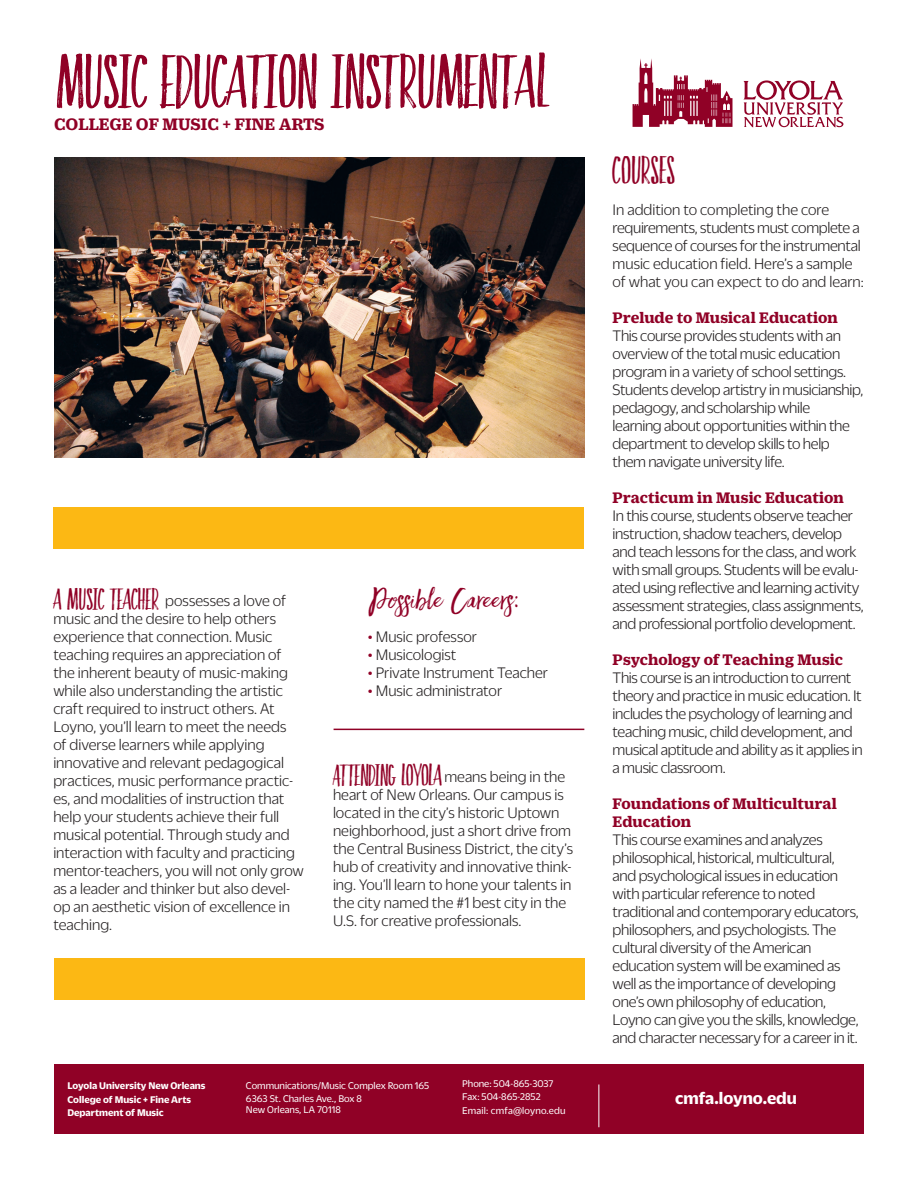
<style>
.page{position:relative;width:918px;height:1188px;background:#fff}
.page>*{position:absolute;margin:0;border:0;box-sizing:border-box;transform-origin:0 0}
.t1{font:52.5px "Faith And Glory Two";letter-spacing:-.01em;color:#900126}
.t2{font:27px "Faith And Glory Two";letter-spacing:-.005em;color:#900126}
.t3{font:24px "Faith And Glory One";letter-spacing:.015em;color:#900126}
.t4{font:21px "Faith And Glory Two";letter-spacing:-.02em;color:#900126}
.t5{font:700 18px "Duplicate Ionic";color:#900126}
.t6{font:700 18px "Duplicate Sans";color:#fff}
.t7{font:300 16.5px/18px "Duplicate Sans";letter-spacing:-.015em;color:#231f20}
.t8{font:700 16.5px/18px "Duplicate Ionic";color:#900126}
.t9{font:10.5px "Duplicate Sans";color:#fff}
.t10{font:700 10.5px "Duplicate Sans";color:#fff}
.t11{font:10.5px "Duplicate Sans";letter-spacing:.02em;color:#fff}
.s1{font-family:"Faith And Glory Two";font-weight:400;font-size:21px;color:#900126}
.s2{color:#900126}
.s3{font-family:"Duplicate Sans";font-weight:300;font-size:16.5px;color:#231f20}
.s4{font-family:"Duplicate Ionic";font-weight:700;color:#900126}
</style>
<div class="page">
<div style="left:53px;top:508px;width:531px;height:41px;background:#fcb814"></div>
<img style="left:54px;top:158px;width:531px;height:300px">
<div style="left:54px;top:1065px;width:810px;height:69px;background:#900126"></div>
<hr style="left:598px;top:1084px;width:1px;height:43px;background:#fff">
<svg style="left:633px;top:58px;width:100px;height:69px"></svg>
<svg style="left:743px;top:80px;width:100px;height:47px"></svg>
<hr style="left:334px;top:729px;width:250px;height:1px;background:#900126">
<div style="left:54px;top:959px;width:531px;height:41px;background:#fcb814"></div>
<p class="t1" style="left:56px;top:43px;width:494px">MUSIC EDUCATION INSTRUMENTAL</p>
<p class="t5" style="left:54px;top:111px;width:272px">COLLEGE OF MUSIC + FINE ARTS</p>
<p class="t7" style="left:53px;top:591px;width:252px"><span class="s1">A MUSIC TEACHER</span> possesses a love of music and the desire to help others experience that connection. Music teaching requires an appreciation of the inherent beauty of music-making while also understanding the artistic craft required to instruct others. At Loyno, you’ll learn to meet the needs<br>of diverse learners while applying innovative and relevant pedagogical practices, music performance practic&shy;es, and modalities of instruction that help your students achieve their full musical potential. Through study and interaction with faculty and practicing mentor-teachers, you will not only grow as a leader and thinker but also devel&shy;op an aesthetic vision of excellence in teaching.</p>
<p class="t3" style="left:368px;top:583px;width:152px">Possible Careers:</p>
<p class="t7" style="left:368px;top:626px;width:111px"><span class="s2">•</span> Music professor</p>
<p class="t7" style="left:368px;top:644px;width:90px"><span class="s2">•</span> Musicologist</p>
<p class="t7" style="left:368px;top:662px;width:182px"><span class="s2">•</span> Private Instrument Teacher</p>
<p class="t7" style="left:368px;top:680px;width:136px"><span class="s2">•</span> Music administrator</p>
<p class="t4" style="left:333px;top:759px;width:234px">ATTENDING LOYOLA <span class="s3">means being in the</span></p>
<p class="t7" style="left:333px;top:784px;width:242px">heart of New Orleans. Our campus is located in the city’s historic Uptown neighborhood, just a short drive from the Central Business District, the city’s hub of creativity and innovative think&shy;ing. You’ll learn to hone your talents in the city named the #1 best city in the U.S. for creative professionals.</p>
<p class="t10" style="left:68px;top:1079px;width:139px">Loyola University New Orleans</p>
<p class="t10" style="left:68px;top:1092px;width:125px">College of Music + Fine Arts</p>
<p class="t10" style="left:68px;top:1106px;width:98px">Department of Music</p>
<p class="t9" style="left:246px;top:1078px;width:185px">Communications/Music Complex Room 165</p>
<p class="t9" style="left:246px;top:1092px;width:117px">6363 St. Charles Ave., Box 8</p>
<p class="t9" style="left:246px;top:1102px;width:97px">New Orleans, LA 70118</p>
<p class="t9" style="left:462px;top:1077px;width:93px">Phone: 504-865-3037</p>
<p class="t9" style="left:462px;top:1090px;width:80px">Fax: 504-865-2852</p>
<p class="t11" style="left:462px;top:1104px;width:105px">Email: cmfa@loyno.edu</p>
<p class="t2" style="left:613px;top:150px;width:64px">COURSES</p>
<p class="t7" style="left:613px;top:200px;width:253px">In addition to completing the core requirements, students must complete a sequence of courses for the instrumental music education field. Here’s a sample of what you can expect to do and learn:</p>
<p class="t7" style="left:613px;top:308px;width:252px"><span class="s4">Prelude to Musical Education </span>This course provides students with an overview of the total music education program in a variety of school settings.<br>Students develop artistry in musicianship, pedagogy, and scholarship while learning about opportunities within the department to develop skills to help them navigate university life.</p>
<p class="t8" style="left:613px;top:487px;width:233px">Practicum in Music Education</p>
<p class="t7" style="left:613px;top:506px;width:253px">In this course, students observe teacher instruction, shadow teachers, develop and teach lessons for the class, and work with small groups. Students will be evalu&shy;ated using reflective and learning activity assessment strategies, class assignments, and professional portfolio development.</p>
<p class="t8" style="left:613px;top:649px;width:232px">Psychology of Teaching Music</p>
<p class="t7" style="left:613px;top:668px;width:252px">This course is an introduction to current theory and practice in music education. It includes the psychology of learning and teaching music, child development, and musical aptitude and ability as it applies in a music classroom.</p>
<p class="t8" style="left:613px;top:793px;width:226px">Foundations of Multicultural<br>Education</p>
<p class="t7" style="left:613px;top:830px;width:248px">This course examines and analyzes philosophical, historical, multicultural, and psychological issues in education with particular reference to noted traditional and contemporary educators, philosophers, and psychologists. The cultural diversity of the American education system will be examined as well as the importance of developing one’s own philosophy of education, Loyno can give you the skills, knowledge, and character necessary for a career in it.</p>
<p class="t6" style="left:675px;top:1086px;width:124px">cmfa.loyno.edu</p>
</div>
